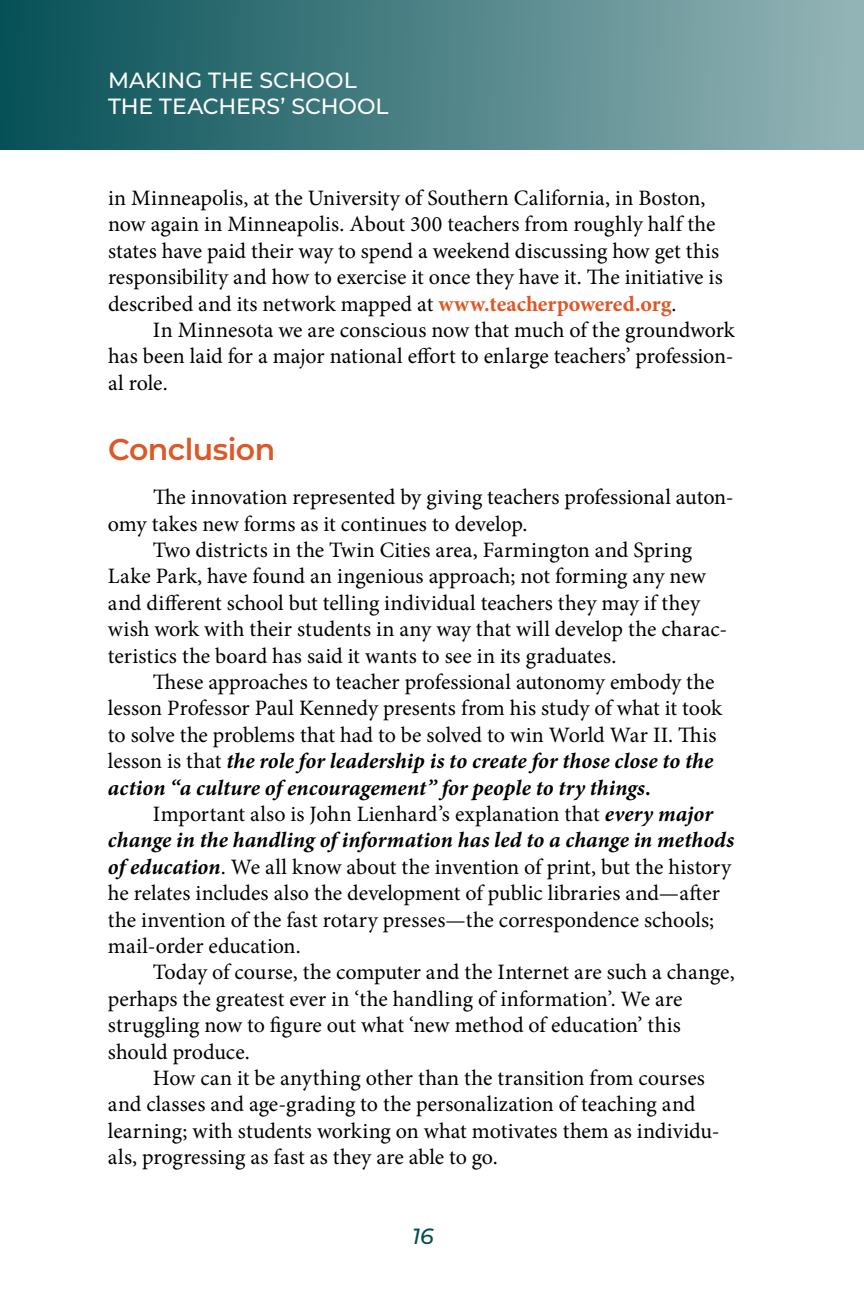
<style>
.page{position:relative;width:864px;height:1296px;background:#fff}
.page>*{position:absolute;margin:0;border:0;box-sizing:border-box;transform-origin:0 0}
.t1{font:600 30px "Montserrat";letter-spacing:-.02em;color:#dd5826}
.t2{font:22px/26.4px "Minion Pro";color:#000}
.t3{font:italic 700 22px "Minion Pro";letter-spacing:.005em;color:#000}
.t4{font:500 22px/26px "Montserrat";color:#fff}
.t5{font:italic 500 22px "Montserrat";color:#024e54}
.s1{font-weight:700;color:#dd5826}
.s2{font-weight:400;font-style:normal}
.s3{font-style:normal}
.s4{font-weight:700;font-style:italic}
</style>
<div class="page">
<div style="left:0;top:0;width:864px;height:150px;background:linear-gradient(to right,#065157,#96b5b8)"></div>
<p class="t4" style="left:108px;top:69px;width:282px">MAKING THE SCHOOL<br>THE TEACHERS’ SCHOOL</p>
<p class="t2" style="left:108px;top:187px;width:616px">in Minneapolis, at the University of Southern California, in Boston, now again in Minneapolis. About 300 teachers from roughly half the states have paid their way to spend a weekend discussing how get this responsibility and how to exercise it once they have it. The initiative is described and its network mapped at <span class="s1">www.teacherpowered.org</span>.</p>
<p class="t2" style="left:108px;top:319px;width:628px;text-align:justify;text-indent:45px">In Minnesota we are conscious now that much of the groundwork has been laid for a major national effort to enlarge teachers’ profession&shy;al role.</p>
<h1 class="t1" style="left:108px;top:437px;width:169px">Conclusion</h1>
<p class="t2" style="left:153px;top:486px;width:582px">The innovation represented by giving teachers professional auton-</p>
<p class="t2" style="left:108px;top:512px;width:421px">omy takes new forms as it continues to develop.</p>
<p class="t2" style="left:153px;top:539px;width:540px">Two districts in the Twin Cities area, Farmington and Spring</p>
<p class="t2" style="left:108px;top:565px;width:599px">Lake Park, have found an ingenious approach; not forming any new</p>
<p class="t2" style="left:108px;top:592px;width:594px">and different school but telling individual teachers they may if they</p>
<p class="t2" style="left:108px;top:618px;width:621px">wish work with their students in any way that will develop the charac-</p>
<p class="t2" style="left:108px;top:644px;width:510px">teristics the board has said it wants to see in its graduates.</p>
<p class="t2" style="left:153px;top:671px;width:563px">These approaches to teacher professional autonomy embody the</p>
<p class="t2" style="left:108px;top:697px;width:616px">lesson Professor Paul Kennedy presents from his study of what it took</p>
<p class="t2" style="left:108px;top:724px;width:610px">to solve the problems that had to be solved to win World War II. This</p>
<p class="t3" style="left:108px;top:753px;width:607px"><span class="s2">lesson is that</span> the role for leadership is to create for those close to the</p>
<p class="t3" style="left:108px;top:779px;width:544px">action “a culture of encouragement” for people to try things<span class="s3">.</span></p>
<p class="t2" style="left:153px;top:803px;width:562px">Important also is John Lienhard’s explanation that <span class="s4">every major</span></p>
<p class="t3" style="left:108px;top:832px;width:628px">change in the handling of information has led to a change in methods</p>
<p class="t2" style="left:108px;top:856px;width:625px"><span class="s4">of education</span>. We all know about the invention of print, but the history</p>
<p class="t2" style="left:108px;top:882px;width:613px">he relates includes also the development of public libraries and—after</p>
<p class="t2" style="left:108px;top:908px;width:608px">the invention of the fast rotary presses—the correspondence schools;</p>
<p class="t2" style="left:108px;top:935px;width:194px">mail-order education.</p>
<p class="t2" style="left:153px;top:961px;width:583px">Today of course, the computer and the Internet are such a change,</p>
<p class="t2" style="left:108px;top:988px;width:576px">perhaps the greatest ever in ‘the handling of information’. We are</p>
<p class="t2" style="left:108px;top:1014px;width:574px">struggling now to figure out what ‘new method of education’ this</p>
<p class="t2" style="left:108px;top:1040px;width:143px">should produce.</p>
<p class="t2" style="left:153px;top:1067px;width:553px">How can it be anything other than the transition from courses</p>
<p class="t2" style="left:108px;top:1093px;width:589px">and classes and age-grading to the personalization of teaching and</p>
<p class="t2" style="left:108px;top:1120px;width:613px">learning; with students working on what motivates them as individu-</p>
<p class="t2" style="left:108px;top:1146px;width:391px">als, progressing as fast as they are able to go.</p>
<p class="t5" style="left:412px;top:1227px;width:23px">16</p>
</div>
